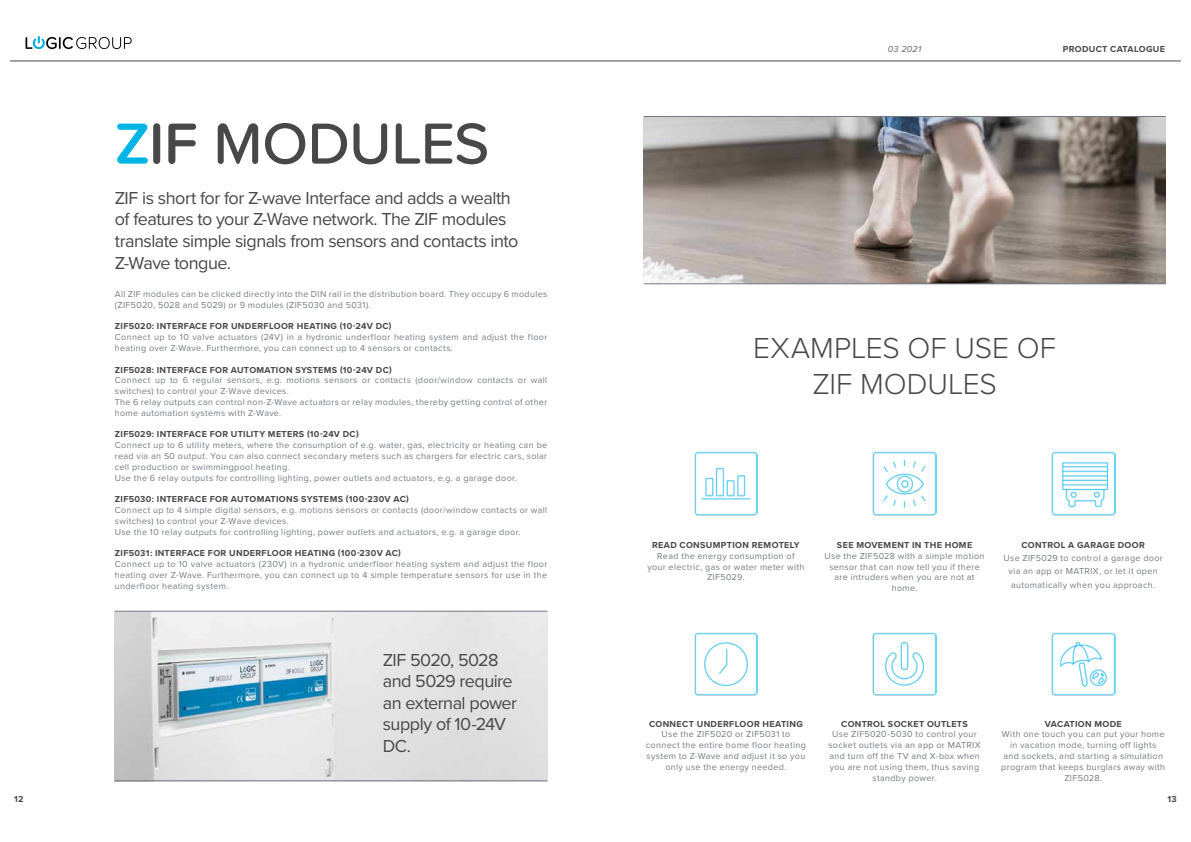
<style>
.page{position:relative;width:1191px;height:842px;background:#fff}
.page>*{position:absolute;margin:0;border:0;box-sizing:border-box;transform-origin:0 0}
.t1{font:500 60px "Proxima Soft";letter-spacing:-.01em;color:#48484a}
.t2{font:300 30px/36px "Proxima Nova";color:#48484a;text-align:center}
.t3{font:18px/21.6px "Proxima Nova";letter-spacing:-.03em;color:#48484a}
.t4{font:9px/10.8px "Proxima Nova";letter-spacing:.035em;color:#757a82;text-align:center}
.t5{font:700 9px "Proxima Nova";letter-spacing:.035em;color:#48484a}
.t6{font:italic 500 9px "Proxima Nova";letter-spacing:.025em;color:#757a82}
.s1{font-weight:600;color:#00b4e6}
.s2{font-weight:600}
</style>
<div class="page">
<hr style="left:10px;top:61px;width:585px;height:1px;background:#48484a">
<hr style="left:595px;top:61px;width:586px;height:1px;background:#48484a">
<svg style="left:26px;top:36px;width:106px;height:13px"></svg>
<img style="left:115px;top:612px;width:432px;height:169px">
<hr style="left:115px;top:611px;width:432px;height:1px;background:#757a82">
<hr style="left:115px;top:781px;width:432px;height:1px;background:#757a82">
<img style="left:643px;top:117px;width:522px;height:167px">
<hr style="left:643px;top:116px;width:522px;height:1px;background:#757a82">
<hr style="left:643px;top:284px;width:522px;height:1px;background:#757a82">
<img style="left:872px;top:632px;width:64px;height:64px">
<img style="left:872px;top:452px;width:64px;height:63px">
<img style="left:694px;top:452px;width:63px;height:63px">
<img style="left:694px;top:632px;width:63px;height:64px">
<img style="left:1051px;top:632px;width:64px;height:64px">
<img style="left:1051px;top:452px;width:64px;height:63px">
<h1 class="t1" style="left:115px;top:99px;width:376px"><span class="s1">Z</span><span class="s2">IF</span> MODULES</h1>
<h3 class="t3" style="left:115px;top:186px;width:405px">ZIF is short for for Z-wave Interface and adds a wealth of features to your Z-Wave network. The ZIF modules translate simple signals from sensors and contacts into Z-Wave tongue.</h3>
<p class="t4" style="left:115px;top:288px;width:434px;text-align:left">All ZIF modules can be clicked directly into the DIN rail in the distribution board. They occupy 6 modules (ZIF5020, 5028 and 5029) or 9 modules (ZIF5030 and 5031).</p>
<p class="t5" style="left:115px;top:320px;width:278px">ZIF5020: INTERFACE FOR UNDERFLOOR HEATING (10-24V DC)</p>
<p class="t4" style="left:115px;top:331px;width:434px;text-align:left">Connect up to 10 valve actuators (24V) in a hydronic underfloor heating system and adjust the floor heating over Z-Wave. Furthermore, you can connect up to 4 sensors or contacts.</p>
<p class="t5" style="left:115px;top:363px;width:278px">ZIF5028: INTERFACE FOR AUTOMATION SYSTEMS (10-24V DC)</p>
<p class="t4" style="left:115px;top:375px;width:434px;text-align:left">Connect up to 6 regular sensors, e.g. motions sensors or contacts (door/window contacts or wall switches) to control your Z-Wave devices.<br>The 6 relay outputs can control non-Z-Wave actuators or relay modules, thereby getting control of other home automation systems with Z-Wave.</p>
<p class="t5" style="left:115px;top:428px;width:245px">ZIF5029: INTERFACE FOR UTILITY METERS (10-24V DC)</p>
<p class="t4" style="left:115px;top:439px;width:434px;text-align:left">Connect up to 6 utility meters, where the consumption of e.g. water, gas, electricity or heating can be read via an S0 output. You can also connect secondary meters such as chargers for electric cars, solar cell production or swimmingpool heating.<br>Use the 6 relay outputs for controlling lighting, power outlets and actuators, e.g. a garage door.</p>
<p class="t5" style="left:115px;top:492px;width:295px">ZIF5030: INTERFACE FOR AUTOMATIONS SYSTEMS (100-230V AC)</p>
<p class="t4" style="left:115px;top:504px;width:434px;text-align:left">Connect up to 4 simple digital sensors, e.g. motions sensors or contacts (door/window contacts or wall switches) to control your Z-Wave devices.<br>Use the 10 relay outputs for controlling lighting, power outlets and actuators, e.g. a garage door.</p>
<p class="t5" style="left:115px;top:546px;width:287px">ZIF5031: INTERFACE FOR UNDERFLOOR HEATING (100-230V AC)</p>
<p class="t4" style="left:115px;top:558px;width:434px;text-align:justify">Connect up to 10 valve actuators (230V) in a hydronic underfloor heating system and adjust the floor heating over Z-Wave. Furthermore, you can connect up to 4 simple temperature sensors for use in the underfloor heating system.</p>
<h3 class="t3" style="left:383px;top:648px;width:136px">ZIF 5020, 5028 and 5029 require an external power supply of 10-24V<br>DC.</h3>
<p class="t6" style="left:887px;top:42px;width:35px">03 2021</p>
<p class="t5" style="left:1062px;top:42px;width:104px">PRODUCT CATALOGUE</p>
<h2 class="t2" style="left:753px;top:328px;width:305px">EXAMPLES OF USE OF<br>ZIF MODULES</h2>
<p class="t5" style="left:652px;top:538px;width:149px">READ CONSUMPTION REMOTELY</p>
<p class="t4" style="left:647px;top:550px;width:158px">Read the energy consumption of your electric, gas or water meter with<br>ZIF5029.</p>
<p class="t5" style="left:837px;top:538px;width:137px">SEE MOVEMENT IN THE HOME</p>
<p class="t4" style="left:824px;top:550px;width:161px">Use the ZIF5028 with a simple motion sensor that can now tell you if there are intruders when you are not at home.</p>
<p class="t5" style="left:1021px;top:538px;width:125px">CONTROL A GARAGE DOOR</p>
<p class="t4" style="left:1003px;top:551px;width:161px;line-height:13.2px">Use ZIF5029 to control a garage door via an app or MATRIX, or let it open automatically when you approach.</p>
<p class="t5" style="left:649px;top:717px;width:155px">CONNECT UNDERFLOOR HEATING</p>
<p class="t4" style="left:646px;top:729px;width:161px">Use the ZIF5020 or ZIF5031 to connect the entire home floor heating system to Z-Wave and adjust it so you only use the energy needed.</p>
<p class="t5" style="left:841px;top:717px;width:128px">CONTROL SOCKET OUTLETS</p>
<p class="t4" style="left:828px;top:729px;width:154px">Use ZIF5020-5030 to control your socket outlets via an app or MATRIX and turn off the TV and X-box when you are not using them, thus saving standby power.</p>
<p class="t5" style="left:1044px;top:717px;width:78px">VACATION MODE</p>
<p class="t4" style="left:1001px;top:729px;width:165px">With one touch you can put your home in vacation mode, turning off lights and sockets, and starting a simulation program that keeps burglars away with<br>ZIF5028.</p>
<p class="t5" style="left:14px;top:793px;width:11px">12</p>
<p class="t5" style="left:1167px;top:793px;width:11px">13</p>
</div>
